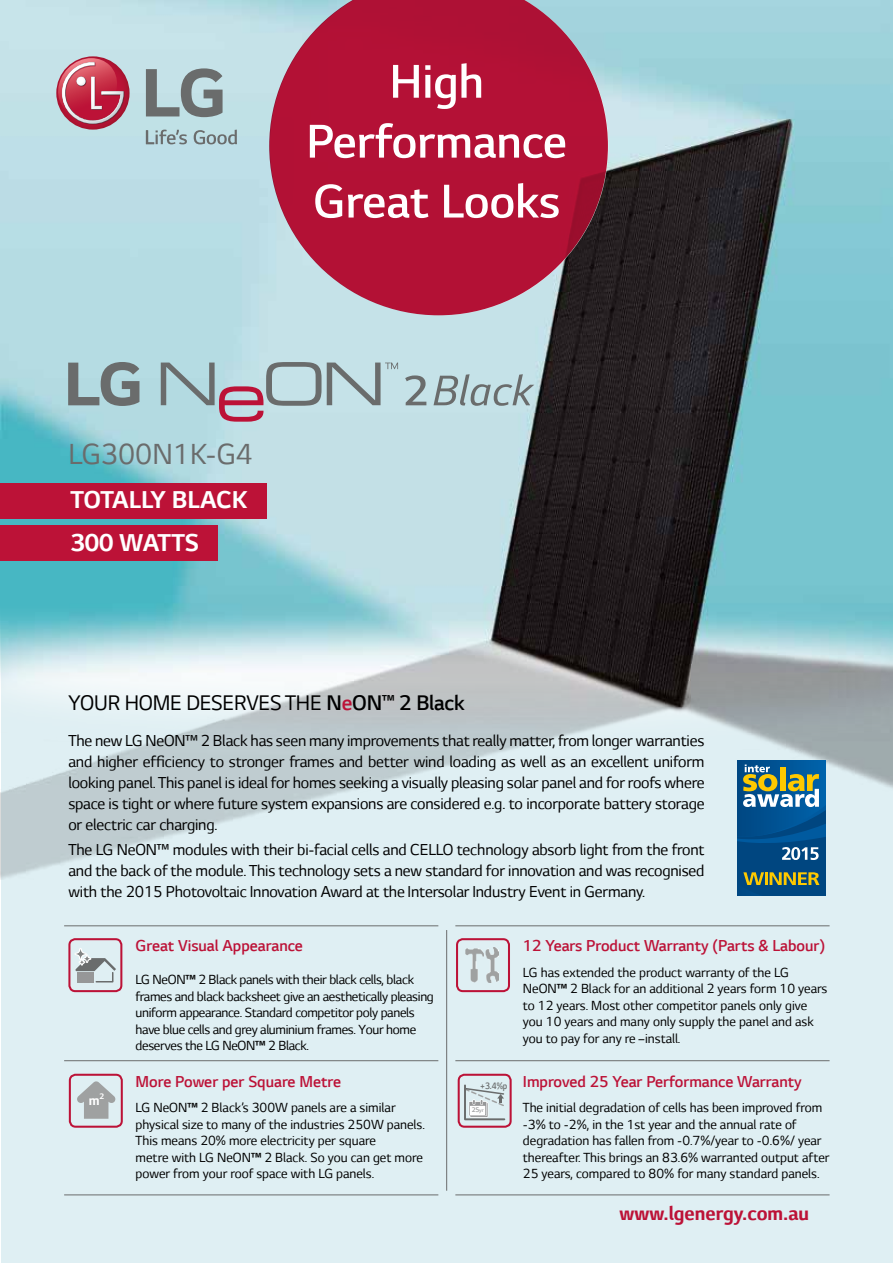
<style>
.page{position:relative;width:893px;height:1263px;background:#fff}
.page>*{position:absolute;margin:0;border:0;box-sizing:border-box;transform-origin:0 0}
.t1{font:300 53.85px/59.8px "LG Smart";color:#fff;text-align:center}
.t2{font:33px "LG Smart";color:#6a6c6c}
.t3{font:700 27.75px/42.6px "LG Smart";letter-spacing:-.005em;color:#fff}
.t4{font:24px "LG Smart";letter-spacing:-.01em;color:#000}
.t5{font:700 22.35px "LG Smart";color:#bc1237}
.t6{font:18px/21px "LG Smart";letter-spacing:-.01em;color:#000;text-align:justify}
.t7{font:300 18px "LG Smart";color:#bc1237}
.t8{font:700 15.45px "LG Smart";color:#fff}
.t9{font:15px/16.5px "LG Smart";color:#000}
.t10{font:15px/16.5px "LG Smart";letter-spacing:-.02em;color:#000}
.t11{font:300 10.5px "LG Smart";color:#6a6c6c;scale:.9 1}
.t12{font:300 7.5px "LG Smart";color:#969798}
.s1{font-weight:300}
.s2{font-weight:300;color:#bc1237}
.s3{font-family:"LG Bright";font-weight:600}
.s4{font-size:6px}
</style>
<div class="page">
<div style="left:1px;top:0;width:892px;height:1263px;background:#dfeff3"></div>
<img style="left:0;top:0;width:893px;height:880px">
<div style="left:0;top:483px;width:267px;height:35px;background:#bc1237"></div>
<div style="left:0;top:526px;width:217px;height:35px;background:#bc1237"></div>
<hr style="left:64px;top:925px;width:374px;height:1px;background:#6a6c6c">
<hr style="left:455px;top:925px;width:375px;height:1px;background:#6a6c6c">
<hr style="left:64px;top:1060px;width:374px;height:1px;background:#6a6c6c">
<hr style="left:455px;top:1060px;width:375px;height:1px;background:#6a6c6c">
<hr style="left:446px;top:930px;width:1px;height:261px;background:#6a6c6c">
<div style="left:68px;top:938px;width:54px;height:54px;border:2px solid #bc1237;border-radius:6px"></div>
<div style="left:74px;top:948px;width:13px;height:12px;border:2px solid #fff;border-radius:5px"></div>
<div style="left:83px;top:954px;width:8px;height:9px;border:2px solid #fff;border-radius:3px"></div>
<svg style="left:76px;top:949px;width:10px;height:10px"></svg>
<svg style="left:84px;top:955px;width:6px;height:7px"></svg>
<svg style="left:75px;top:958px;width:41px;height:25px"></svg>
<div style="left:458px;top:1074px;width:54px;height:54px;border:2px solid #bc1237;border-radius:6px"></div>
<svg style="left:464px;top:1084px;width:42px;height:37px"></svg>
<div style="left:69px;top:1074px;width:54px;height:54px;border:2px solid #bc1237;border-radius:6px"></div>
<hr style="left:64px;top:1194px;width:374px;height:1px;background:#6a6c6c">
<hr style="left:455px;top:1194px;width:375px;height:1px;background:#6a6c6c">
<div style="left:738px;top:760px;width:87px;height:136px;background:linear-gradient(to right,#004782,#0062aa)"></div>
<svg style="left:738px;top:764px;width:87px;height:132px;background:#326a83"></svg>
<svg style="left:269px;top:0;width:339px;height:315px;background:#ad2d4c"></svg>
<svg style="left:77px;top:1081px;width:38px;height:38px"></svg>
<svg style="left:146px;top:130px;width:41px;height:14px"></svg>
<svg style="left:194px;top:130px;width:43px;height:14px"></svg>
<svg style="left:146px;top:68px;width:77px;height:49px;background:#96a6a9"></svg>
<svg style="left:56px;top:56px;width:74px;height:74px"></svg>
<svg style="left:55px;top:58px;width:70px;height:67px;background:#c66679"></svg>
<svg style="left:161px;top:362px;width:237px;height:60px;background:#b0c1c8"></svg>
<svg style="left:405px;top:375px;width:21px;height:30px"></svg>
<svg style="left:68px;top:362px;width:71px;height:44px;background:#8ea2a5"></svg>
<svg style="left:434px;top:374px;width:100px;height:32px;background:#aabfc3"></svg>
<div style="left:456px;top:938px;width:54px;height:54px;border:2px solid #bc1237;border-radius:6px"></div>
<img style="left:465px;top:947px;width:34px;height:36px">
<h1 class="t1" style="left:306px;top:52px;width:262px">High<br>Performance<br>Great Looks</h1>
<h2 class="t2" style="left:68px;top:436px;width:186px">LG300N1K-G4</h2>
<h3 class="t3" style="left:70px;top:479px;width:178px">TOTALLY BLACK<br>300 WATTS</h3>
<h3 class="t4" style="left:68px;top:690px;width:398px">YOUR HOME DESERVES THE <span class="s1">N</span><span class="s2">e</span><span class="s1">ON</span><sup>™</sup> <span class="s1">2 Black</span></h3>
<p class="t6" style="left:68px;top:730px;width:638px">The new LG NeON™ 2 Black has seen many improvements that really matter, from longer warranties and higher efficiency to stronger frames and better wind loading as well as an excellent uniform looking panel. This panel is ideal for homes seeking a visually pleasing solar panel and for roofs where space is tight or where future system expansions are considered e.g. to incorporate battery storage or electric car charging.</p>
<p class="t6" style="left:68px;top:839px;width:638px">The LG NeON™ modules with their bi-facial cells and CELLO technology absorb light from the front and the back of the module. This technology sets a new standard for innovation and was recognised with the 2015 Photovoltaic Innovation Award at the Intersolar Industry Event in Germany.</p>
<p class="t8" style="left:89px;top:1091px;width:17px">m<sup>2</sup></p>
<p class="t7" style="left:136px;top:936px;width:169px">Great Visual Appearance</p>
<p class="t10" style="left:136px;top:971px;width:300px">LG NeON<span class="s3">™</span> 2 Black panels with their black cells, black frames and black backsheet give an aesthetically pleasing uniform appearance. Standard competitor poly panels have blue cells and grey aluminium frames. Your home deserves the LG NeON<span class="s3">™</span> 2 Black.</p>
<p class="t7" style="left:136px;top:1071px;width:207px">More Power per Square Metre</p>
<p class="t9" style="left:136px;top:1099px;width:291px">LG NeON<span class="s3">™</span> 2 Black’s 300W panels are a similar physical size to many of the industries 250W panels.<br>This means 20% more electricity per square<br>metre with LG NeON<span class="s3">™</span> 2 Black. So you can get more power from your roof space with LG panels.</p>
<p class="t11" style="left:480px;top:1080px;width:32px">+3.4%p</p>
<p class="t12" style="left:472px;top:1106px;width:13px">25<span class="s4">yr</span></p>
<p class="t7" style="left:523px;top:936px;width:304px">12 Years Product Warranty (Parts &amp; Labour)</p>
<p class="t9" style="left:523px;top:964px;width:306px">LG has extended the product warranty of the LG NeON<span class="s3">™</span> 2 Black for an additional 2 years form 10 years to 12 years. Most other competitor panels only give you 10 years and many only supply the panel and ask you to pay for any re –install.</p>
<p class="t7" style="left:523px;top:1071px;width:280px">Improved 25 Year Performance Warranty</p>
<p class="t9" style="left:523px;top:1099px;width:308px">The initial degradation of cells has been improved from -3% to -2%, in the 1st year and the annual rate of degradation has fallen from -0.7%/year to -0.6%/ year thereafter. This brings an 83.6% warranted output after 25 years, compared to 80% for many standard panels.</p>
<h3 class="t5" style="left:620px;top:1201px;width:191px">www.lgenergy.com.au</h3>
</div>
